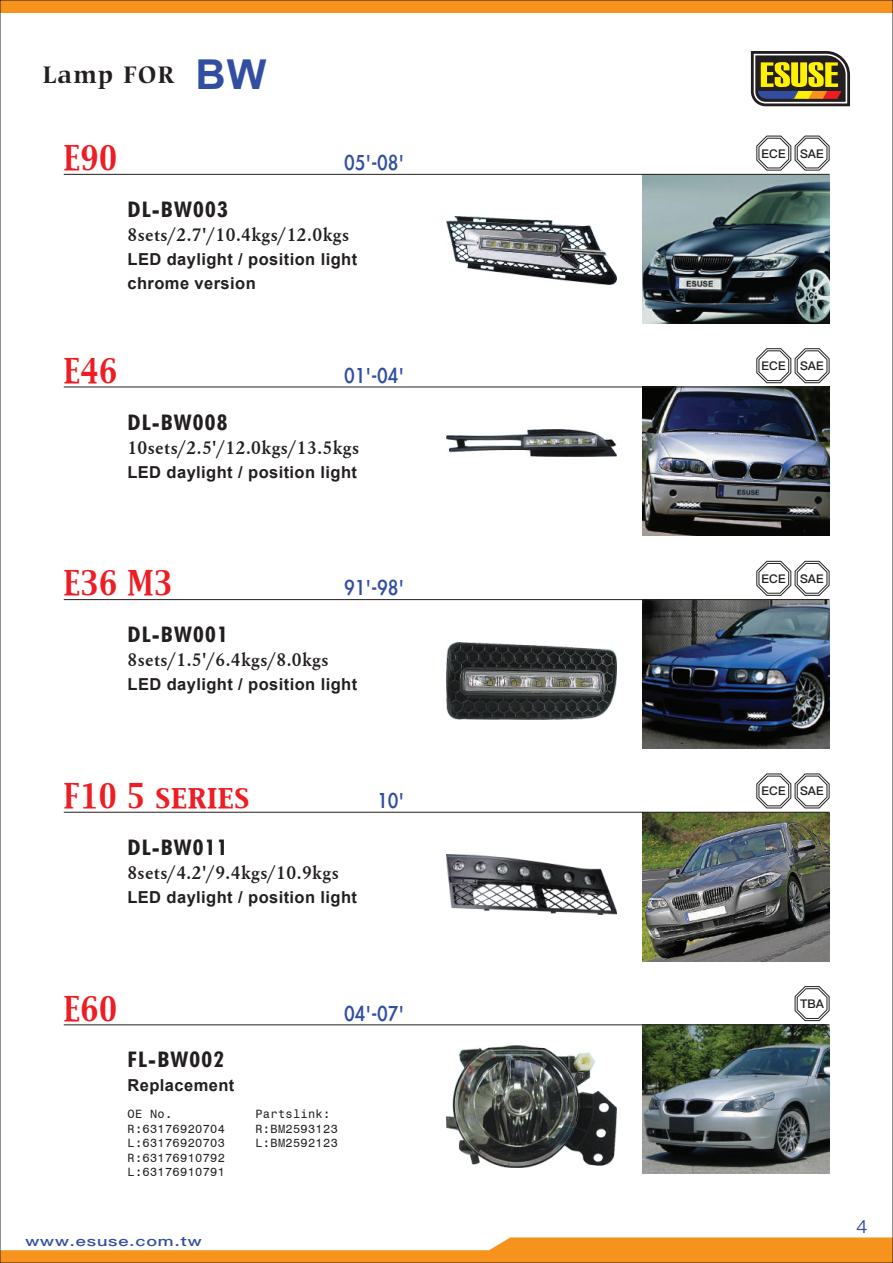
<style>
.page{position:relative;width:893px;height:1263px;background:#fff}
.page>*{position:absolute;margin:0;border:0;box-sizing:border-box;transform-origin:0 0}
.t1{font:29.7px "Capitals";letter-spacing:.025em;color:#ee1d23;scale:.91 1}
.t2{font:700 25.5px "Carmina BT";letter-spacing:.05em;color:#231f20;scale:.94 1}
.t3{font:24.75px "Li Gothic Med";letter-spacing:.025em;color:#324ea1;scale:.87 1}
.t4{font:700 condensed 21.45px "Futura BT";letter-spacing:.05em;color:#231f20;scale:1.14 1}
.t5{font:700 19.5px "Hehen Heb T";letter-spacing:.025em;color:#231f20}
.t6{font:18px "Ping Fang TC";color:#324ea1}
.t7{font:700 16.5px/24px "Arial";letter-spacing:.025em;color:#231f20}
.t8{font:500 13.5px "Ping Fang TC";letter-spacing:.05em;color:#324ea1;scale:1.33 1}
.t9{font:12px/14.4px "Monospace 821 BT";letter-spacing:.025em;color:#231f20}
.t10{font:600 12px "Ping Fang TC";color:#231f20}
.s1{font-family:"Arial";font-size:41.1px;color:#324ea1}
</style>
<div class="page">
<img style="left:642px;top:1025px;width:187px;height:149px">
<img style="left:446px;top:1046px;width:170px;height:122px">
<hr style="left:64px;top:1024px;width:765px;height:1px;background:#231f20">
<img style="left:642px;top:813px;width:187px;height:148px">
<img style="left:446px;top:855px;width:170px;height:60px">
<img style="left:642px;top:600px;width:187px;height:148px">
<img style="left:446px;top:642px;width:170px;height:78px">
<img style="left:642px;top:388px;width:187px;height:148px">
<img style="left:446px;top:429px;width:170px;height:27px">
<img style="left:642px;top:175px;width:187px;height:148px">
<img style="left:446px;top:217px;width:170px;height:67px">
<svg style="left:2px;top:1237px;width:889px;height:24px"></svg>
<div style="left:0;top:0;width:893px;height:13px;background:#f7931d"></div>
<svg style="left:751px;top:51px;width:99px;height:55px;background:#7e7336"></svg>
<hr style="left:64px;top:174px;width:765px;height:1px;background:#231f20">
<svg style="left:756px;top:135px;width:74px;height:36px"></svg>
<hr style="left:64px;top:387px;width:765px;height:1px;background:#231f20">
<svg style="left:756px;top:348px;width:74px;height:36px"></svg>
<hr style="left:64px;top:599px;width:765px;height:1px;background:#231f20">
<svg style="left:756px;top:561px;width:74px;height:35px"></svg>
<hr style="left:64px;top:812px;width:765px;height:1px;background:#231f20">
<svg style="left:794px;top:986px;width:36px;height:36px"></svg>
<svg style="left:756px;top:773px;width:74px;height:36px"></svg>
<h2 class="t2" style="left:42px;top:60px;width:240px">Lamp FOR <span class="s1">BW</span></h2>
<h1 class="t1" style="left:64px;top:138px;width:60px">E90</h1>
<p class="t10" style="left:762px;top:146px;width:64px">ECE SAE</p>
<h3 class="t3" style="left:344px;top:150px;width:70px">05'-08'</h3>
<h3 class="t4" style="left:128px;top:196px;width:89px">DL-BW003</h3>
<p class="t5" style="left:128px;top:222px;width:223px">8sets/2.7'/10.4kgs/12.0kgs</p>
<p class="t7" style="left:128px;top:247px;width:231px">LED daylight / position light chrome version</p>
<h1 class="t1" style="left:64px;top:351px;width:60px">E46</h1>
<p class="t10" style="left:762px;top:359px;width:64px">ECE SAE</p>
<h3 class="t3" style="left:344px;top:362px;width:70px">01'-04'</h3>
<h3 class="t4" style="left:127px;top:409px;width:89px">DL-BW008</h3>
<p class="t5" style="left:127px;top:435px;width:233px">10sets/2.5'/12.0kgs/13.5kgs</p>
<p class="t7" style="left:127px;top:460px;width:231px">LED daylight / position light</p>
<h1 class="t1" style="left:64px;top:563px;width:121px">E36 M3</h1>
<p class="t10" style="left:762px;top:571px;width:64px">ECE SAE</p>
<h3 class="t3" style="left:344px;top:575px;width:70px">91'-98'</h3>
<h3 class="t4" style="left:128px;top:621px;width:89px">DL-BW001</h3>
<p class="t5" style="left:128px;top:647px;width:203px">8sets/1.5'/6.4kgs/8.0kgs</p>
<p class="t7" style="left:128px;top:673px;width:231px">LED daylight / position light</p>
<h1 class="t1" style="left:64px;top:776px;width:206px">F10 5 series</h1>
<h3 class="t4" style="left:127px;top:834px;width:89px">DL-BW011</h3>
<p class="t5" style="left:127px;top:860px;width:213px">8sets/4.2'/9.4kgs/10.9kgs</p>
<p class="t7" style="left:127px;top:886px;width:231px">LED daylight / position light</p>
<h3 class="t3" style="left:378px;top:787px;width:32px">10'</h3>
<h1 class="t1" style="left:64px;top:988px;width:60px">E60</h1>
<h3 class="t4" style="left:128px;top:1046px;width:86px">FL-BW002</h3>
<p class="t7" style="left:128px;top:1074px;width:108px">Replacement</p>
<h3 class="t3" style="left:344px;top:1000px;width:70px">04'-07'</h3>
<p class="t9" style="left:128px;top:1107px;width:46px">OE No.</p>
<p class="t9" style="left:255px;top:1107px;width:76px">Partslink:</p>
<p class="t9" style="left:128px;top:1121px;width:99px">R:63176920704</p>
<p class="t9" style="left:255px;top:1121px;width:84px">R:BM2593123</p>
<p class="t9" style="left:128px;top:1136px;width:99px">L:63176920703</p>
<p class="t9" style="left:255px;top:1136px;width:84px">L:BM2592123</p>
<p class="t9" style="left:128px;top:1150px;width:99px">R:63176910792<br>L:63176910791</p>
<p class="t8" style="left:26px;top:1233px;width:134px">www.esuse.com.tw</p>
<p class="t10" style="left:762px;top:784px;width:26px">ECE</p>
<p class="t10" style="left:800px;top:784px;width:25px">SAE</p>
<p class="t10" style="left:800px;top:996px;width:25px">TBA</p>
<p class="t6" style="left:856px;top:1216px;width:12px">4</p>
</div>
